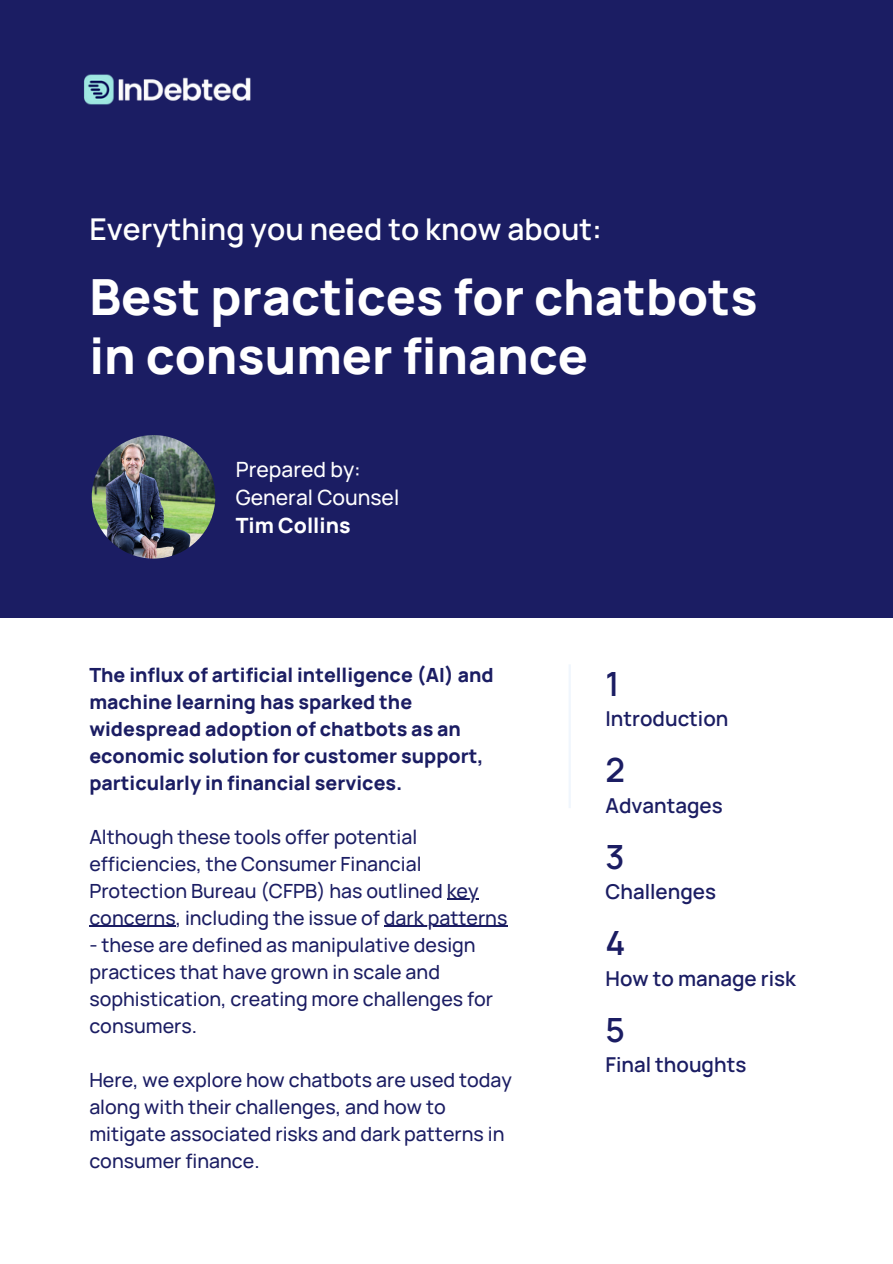
<style>
.page{position:relative;width:893px;height:1264px;background:#fff}
.page>*{position:absolute;margin:0;border:0;box-sizing:border-box;transform-origin:0 0}
.t1{font:800 49.8px/59.4px "Manrope";color:#fff}
.t2{font:600 33.3px "Manrope";color:#1b1d63}
.t3{font:600 30px "Manrope";color:#fff}
.t4{font:500 21px "Manrope";color:#fff}
.t5{font:800 21px "Manrope";color:#fff}
.t6{font:600 20.55px "Manrope";color:#1b1d63}
.t7{font:500 19.5px/27px "Manrope";color:#1b1d63}
.t8{font:800 19.5px/27px "Manrope";color:#1b1d63}
</style>
<div class="page">
<div style="left:0;top:0;width:892px;height:617px;background:#1b1d63"></div>
<img style="left:84px;top:74px;width:167px;height:31px">
<img style="left:92px;top:435px;width:123px;height:123px;border-radius:50%">
<hr style="left:446px;top:898px;width:32px;height:1px;background:#1b1d63">
<hr style="left:89px;top:925px;width:87px;height:1px;background:#1b1d63">
<hr style="left:384px;top:925px;width:123px;height:1px;background:#1b1d63">
<hr style="left:568px;top:664px;width:2px;height:144px;background:#f0f6fd">
<h1 class="t3" style="left:89px;top:208px;width:514px">Everything you need to know about:</h1>
<h2 class="t1" style="left:89px;top:266px;width:669px">Best practices for chatbots in consumer finance</h2>
<p class="t4" style="left:236px;top:454px;width:127px">Prepared by:</p>
<p class="t4" style="left:236px;top:482px;width:165px">General Counsel</p>
<p class="t5" style="left:236px;top:510px;width:116px">Tim Collins</p>
<p class="t8" style="left:89px;top:660px;width:406px">The influx of artificial intelligence (AI) and machine learning has sparked the widespread adoption of chatbots as an economic solution for customer support, particularly in financial services.</p>
<p class="t7" style="left:89px;top:822px;width:391px">Although these tools offer potential efficiencies, the Consumer Financial<br>Protection Bureau (CFPB) has outlined key</p>
<p class="t7" style="left:89px;top:903px;width:419px">concerns, including the issue of dark patterns</p>
<p class="t7" style="left:89px;top:930px;width:405px">- these are defined as manipulative design practices that have grown in scale and sophistication, creating more challenges for consumers.</p>
<p class="t7" style="left:89px;top:1065px;width:424px">Here, we explore how chatbots are used today along with their challenges, and how to mitigate associated risks and dark patterns in consumer finance.</p>
<p class="t2" style="left:605px;top:660px;width:16px">1</p>
<p class="t6" style="left:605px;top:704px;width:124px">Introduction</p>
<p class="t2" style="left:605px;top:746px;width:21px">2</p>
<p class="t6" style="left:605px;top:790px;width:119px">Advantages</p>
<p class="t2" style="left:605px;top:833px;width:21px">3</p>
<p class="t6" style="left:605px;top:877px;width:112px">Challenges</p>
<p class="t2" style="left:605px;top:919px;width:22px">4</p>
<p class="t6" style="left:605px;top:963px;width:192px">How to manage risk</p>
<h2 class="t2" style="left:605px;top:1006px;width:21px">5</h2>
<p class="t6" style="left:605px;top:1050px;width:142px">Final thoughts</p>
</div>
